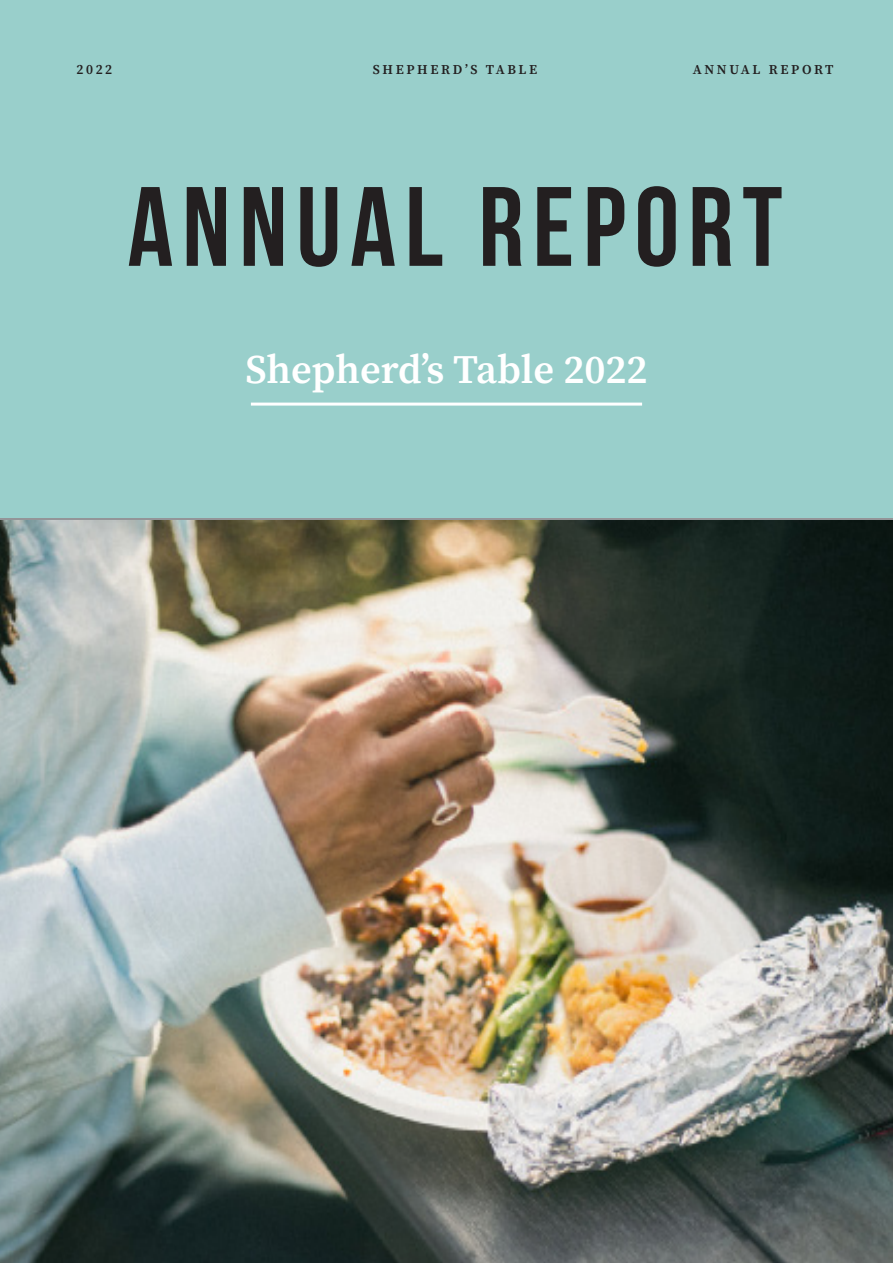
<style>
.page{position:relative;width:893px;height:1263px;background:#fff}
.page>*{position:absolute;margin:0;border:0;box-sizing:border-box;transform-origin:0 0}
.t1{font:112.5px "Bebas Neue";letter-spacing:.08em;color:#231f20}
.t2{font:600 40.5px "Source Serif Pro";color:#fff}
.t3{font:600 13.5px "Source Serif Pro";letter-spacing:.195em;color:#231f20}
</style>
<div class="page">
<div style="left:0;top:0;width:893px;height:521px;background:#99cfcb"></div>
<img style="left:0;top:521px;width:893px;height:742px">
<hr style="left:251px;top:403px;width:391px;height:3px;background:#fff">
<p class="t3" style="left:77px;top:63px;width:37px">2022</p>
<p class="t3" style="left:373px;top:63px;width:166px">SHEPHERD’S TABLE</p>
<p class="t3" style="left:693px;top:63px;width:142px">ANNUAL REPORT</p>
<h1 class="t1" style="left:128px;top:185px;width:656px">ANNUAL REPORT</h1>
<h2 class="t2" style="left:245px;top:353px;width:404px">Shepherd’s Table 2022</h2>
</div>
